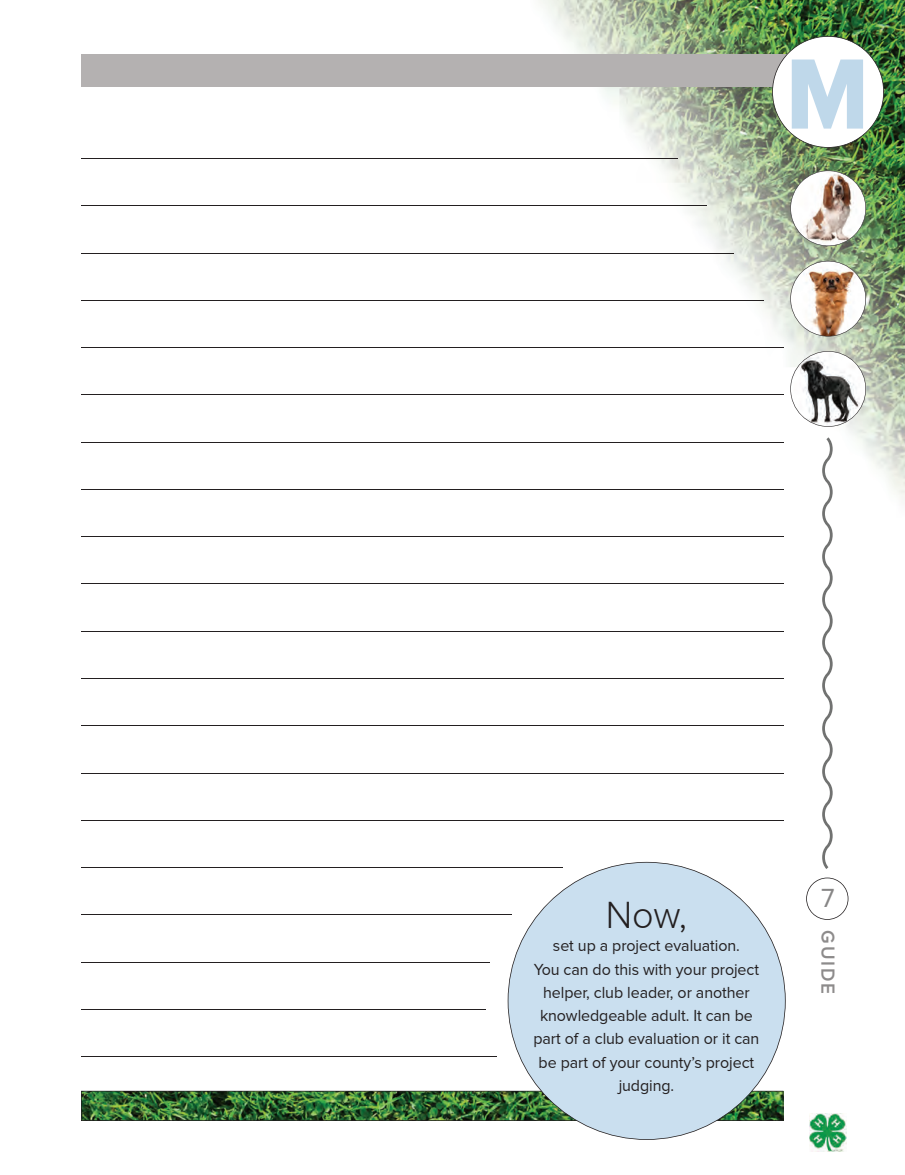
<style>
.page{position:relative;width:905px;height:1175px;background:#fff}
.page>*{position:absolute;margin:0;border:0;box-sizing:border-box;transform-origin:0 0}
.t1{font:103.5px "Proxima Nova Extrabld";color:#bfd8ea;scale:.91 1}
.t2{font:300 39px "Proxima Nova";color:#231f20}
.t3{font:27px "Proxima Nova";color:#878686}
.t4{font:600 19.5px "Proxima Nova";letter-spacing:.1em;color:#8d8b8b}
.t5{font:16.5px/23.2px "Proxima Nova";letter-spacing:-.005em;color:#231f20;text-align:center}
</style>
<div class="page">
<img style="left:435px;top:0;width:469px;height:584px">
<svg style="left:822px;top:437px;width:10px;height:432px"></svg>
<img style="left:790px;top:170px;width:76px;height:76px">
<img style="left:790px;top:261px;width:76px;height:75px">
<svg style="left:790px;top:351px;width:76px;height:76px"></svg>
<div style="left:81px;top:54px;width:783px;height:32px;background:#b4b1b1"></div>
<img style="left:772px;top:36px;width:112px;height:112px">
<svg style="left:806px;top:877px;width:42px;height:42px"></svg>
<img style="left:809px;top:1113px;width:37px;height:38px">
<img style="left:81px;top:1090px;width:426px;height:30px">
<svg style="left:507px;top:862px;width:278px;height:277px;fill:#cadfef"></svg>
<hr style="left:81px;top:158px;width:596px;height:1px;background:#231f20">
<hr style="left:81px;top:205px;width:625px;height:1px;background:#231f20">
<hr style="left:81px;top:253px;width:652px;height:1px;background:#231f20">
<hr style="left:81px;top:300px;width:682px;height:1px;background:#231f20">
<hr style="left:81px;top:347px;width:702px;height:1px;background:#231f20">
<hr style="left:81px;top:394px;width:702px;height:1px;background:#231f20">
<hr style="left:81px;top:442px;width:702px;height:1px;background:#231f20">
<hr style="left:81px;top:489px;width:702px;height:1px;background:#231f20">
<hr style="left:81px;top:536px;width:702px;height:1px;background:#231f20">
<hr style="left:81px;top:583px;width:702px;height:1px;background:#231f20">
<hr style="left:81px;top:631px;width:702px;height:1px;background:#231f20">
<hr style="left:81px;top:678px;width:702px;height:1px;background:#231f20">
<hr style="left:81px;top:725px;width:702px;height:1px;background:#231f20">
<hr style="left:81px;top:772px;width:702px;height:1px;background:#231f20">
<hr style="left:81px;top:820px;width:702px;height:1px;background:#231f20">
<hr style="left:81px;top:867px;width:481px;height:1px;background:#231f20">
<hr style="left:81px;top:914px;width:430px;height:1px;background:#231f20">
<hr style="left:81px;top:961px;width:408px;height:1px;background:#231f20">
<hr style="left:81px;top:1009px;width:404px;height:1px;background:#231f20">
<hr style="left:81px;top:1056px;width:415px;height:1px;background:#231f20">
<h1 class="t1" style="left:786px;top:34px;width:92px">M</h1>
<h2 class="t2" style="left:606px;top:892px;width:83px">Now,</h2>
<p class="t5" style="left:533px;top:934px;width:227px">set up a project evaluation.<br>You can do this with your project helper, club leader, or another knowledgeable adult. It can be part of a club evaluation or it can be part of your county’s project judging.</p>
<h3 class="t3" style="left:821px;top:883px;width:15px">7</h3>
<p class="t4" style="left:839px;top:930px;width:65px;rotate:90deg">GUIDE</p>
</div>
